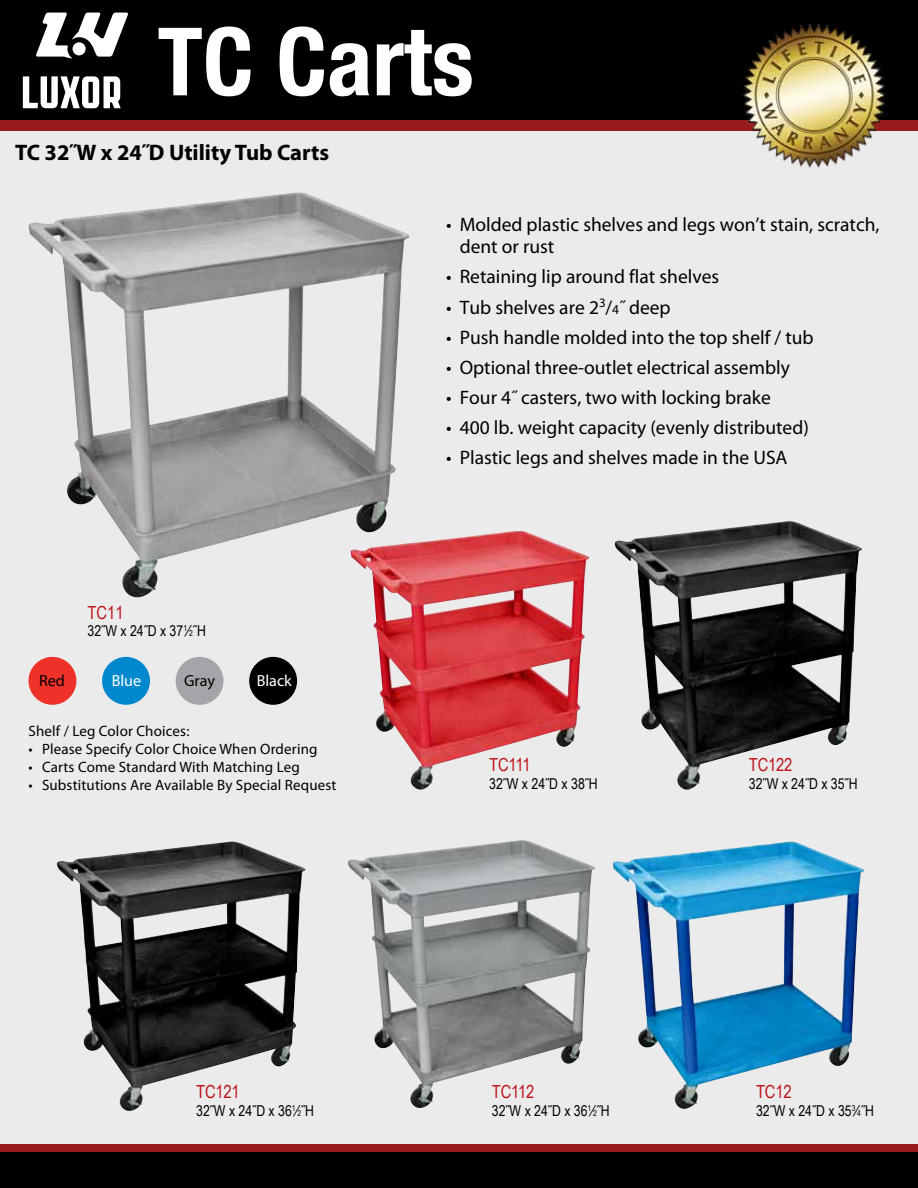
<style>
.page{position:relative;width:918px;height:1188px;background:#fff}
.page>*{position:absolute;margin:0;border:0;box-sizing:border-box;transform-origin:0 0}
.t1{font:700 condensed 94.5px "Helvetica Neue";color:#fff}
.t2{font:700 22.5px "Myriad Pro";color:#000}
.t3{font:19.5px/21.8px "Myriad Pro";color:#000}
.t4{font:18px "Arial Narrow";letter-spacing:-.01em;color:#bc141a}
.t5{font:16.05px "Myriad Pro";color:#fff}
.t6{font:16.05px "Myriad Pro";color:#000}
.t7{font:15px "Myriad Pro";letter-spacing:.01em;color:#000}
.t8{font:15px "Arial Narrow";color:#000}
.s1{font-size:8.25px}
.s2{font-size:13.5px}
</style>
<div class="page">
<div style="left:0;top:131px;width:918px;height:1013px;background:#ebebec"></div>
<div style="left:0;top:1144px;width:918px;height:8px;background:#981b1e"></div>
<div style="left:0;top:1152px;width:918px;height:36px;background:#000"></div>
<div style="left:0;top:120px;width:918px;height:11px;background:#981b1e"></div>
<div style="left:0;top:0;width:918px;height:120px;background:#000"></div>
<svg style="left:36px;top:13px;width:92px;height:45px"></svg>
<div style="left:73px;top:42px;width:13px;height:13px;background:#fff;border-radius:50%"></div>
<svg style="left:23px;top:76px;width:98px;height:32px"></svg>
<img style="left:373px;top:531px;width:216px;height:259px">
<img style="left:615px;top:521px;width:247px;height:269px">
<img style="left:28px;top:192px;width:382px;height:407px">
<img style="left:348px;top:840px;width:247px;height:268px">
<img style="left:612px;top:841px;width:252px;height:268px">
<img style="left:57px;top:841px;width:248px;height:270px">
<div style="left:29px;top:657px;width:47px;height:48px;background:#ee3129;border-radius:50%"></div>
<div style="left:102px;top:657px;width:48px;height:48px;background:#0088ce;border-radius:50%"></div>
<div style="left:176px;top:657px;width:48px;height:48px;background:#a3a5a8;border-radius:50%"></div>
<div style="left:249px;top:657px;width:48px;height:48px;background:#000;border-radius:50%"></div>
<img style="left:743px;top:24px;width:143px;height:144px">
<h1 class="t1" style="left:158px;top:4px;width:318px">TC Carts</h1>
<p class="t2" style="left:15px;top:138px;width:316px">TC 32˝W x 24˝D Utility Tub Carts</p>
<p class="t4" style="left:88px;top:599px;width:38px">TC11</p>
<p class="t8" style="left:88px;top:620px;width:120px">32˝W x 24˝D x 37<sup>1</sup>⁄<span class="s1">2</span>˝H</p>
<p class="t6" style="left:39px;top:671px;width:27px">Red</p>
<p class="t5" style="left:112px;top:671px;width:31px">Blue</p>
<p class="t6" style="left:184px;top:671px;width:32px">Gray</p>
<p class="t5" style="left:257px;top:671px;width:37px">Black</p>
<p class="t7" style="left:29px;top:722px;width:162px">Shelf / Leg Color Choices:</p>
<p class="t7" style="left:29px;top:740px;width:291px">• Please Specify Color Choice When Ordering</p>
<p class="t7" style="left:29px;top:758px;width:273px">• Carts Come Standard With Matching Leg</p>
<p class="t7" style="left:29px;top:776px;width:309px">• Substitutions Are Available By Special Request</p>
<p class="t3" style="left:460px;top:214px;width:421px;text-indent:-13px">• Molded plastic shelves and legs won’t stain, scratch, dent or rust</p>
<p class="t3" style="left:446px;top:266px;width:275px">• Retaining lip around flat shelves</p>
<p class="t3" style="left:446px;top:296px;width:226px">• Tub shelves are 2<sup>3</sup>/<span class="s2">4</span>˝ deep</p>
<p class="t3" style="left:446px;top:326px;width:369px">• Push handle molded into the top shelf / tub</p>
<p class="t3" style="left:446px;top:356px;width:345px">• Optional three-outlet electrical assembly</p>
<p class="t3" style="left:446px;top:386px;width:326px">• Four 4˝ casters, two with locking brake</p>
<p class="t3" style="left:446px;top:416px;width:364px">• 400 lb. weight capacity (evenly distributed)</p>
<p class="t3" style="left:446px;top:447px;width:343px">• Plastic legs and shelves made in the USA</p>
<p class="t4" style="left:489px;top:752px;width:43px">TC111</p>
<p class="t8" style="left:489px;top:773px;width:110px">32˝W x 24˝D x 38˝H</p>
<p class="t4" style="left:749px;top:752px;width:45px">TC122</p>
<p class="t8" style="left:749px;top:773px;width:110px">32˝W x 24˝D x 35˝H</p>
<p class="t4" style="left:196px;top:1078px;width:45px">TC121</p>
<p class="t8" style="left:196px;top:1099px;width:119px">32˝W x 24˝D x 36<sup>1</sup>⁄<span class="s1">2</span>˝H</p>
<p class="t4" style="left:492px;top:1078px;width:44px">TC112</p>
<p class="t8" style="left:492px;top:1099px;width:119px">32˝W x 24˝D x 36<sup>1</sup>⁄<span class="s1">2</span>˝H</p>
<p class="t4" style="left:756px;top:1078px;width:37px">TC12</p>
<p class="t8" style="left:756px;top:1099px;width:119px">32˝W x 24˝D x 35<sup>3</sup>⁄<span class="s1">4</span>˝H</p>
</div>
